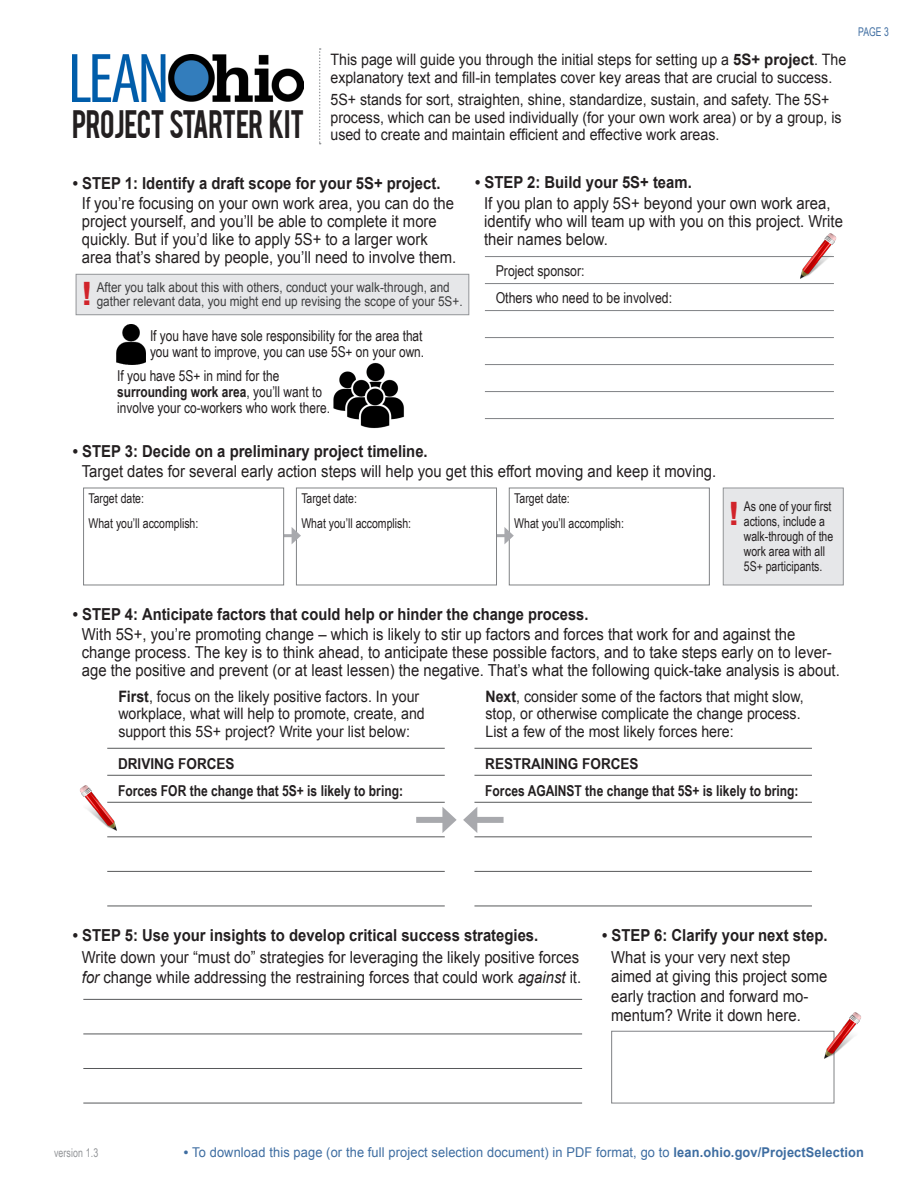
<style>
.page{position:relative;width:918px;height:1188px;background:#fff}
.page>*{position:absolute;margin:0;border:0;box-sizing:border-box;transform-origin:0 0}
.t1{font:700 32.25px "Arial";color:#d1232a;scale:1.15 1}
.t2{font:31.2px "Bebas";letter-spacing:-.03em;color:#231f20;scale:.89 1}
.t3{font:16.5px/18px "Arial";color:#231f20;scale:.9 1}
.t4{font:700 16.5px "Arial";color:#231f20;scale:.9 1}
.t5{font:15.75px/17.2px "Arial";color:#231f20;scale:.9 1}
.t6{font:15px/15.8px "Arial Narrow";color:#231f20}
.t7{font:700 15px/27px "Arial Narrow";color:#231f20;scale:1.1 1}
.t8{font:13.5px/15px "Arial Narrow";color:#231f20;scale:.95 1}
.t9{font:13.5px "Arial";color:#3e3e3f;scale:.87 1}
.t10{font:13.5px "Arial";letter-spacing:.01em;color:#3e6da1;scale:.95 1}
.t11{font:12px "Arial Narrow";letter-spacing:.01em;color:#939598;scale:.9 1}
.t12{font:12px "Arial Narrow";color:#3e6da1;scale:.87 1}
.s1{font-weight:700}
.s2{font-style:italic}
</style>
<div class="page">
<img style="left:73px;top:55px;width:231px;height:46px">
<div style="left:509px;top:488px;width:201px;height:97px;border:1px solid #808285"></div>
<hr style="left:492px;top:534px;width:15px;height:3px;background:#a8a9ad">
<svg style="left:504px;top:527px;width:10px;height:17px"></svg>
<div style="left:296px;top:488px;width:201px;height:97px;background:#fff"></div>
<div style="left:296px;top:488px;width:201px;height:97px;border:1px solid #808285"></div>
<hr style="left:279px;top:534px;width:15px;height:3px;background:#a8a9ad">
<svg style="left:292px;top:527px;width:9px;height:17px"></svg>
<div style="left:83px;top:488px;width:201px;height:97px;border:1px solid #808285"></div>
<hr style="left:485px;top:283px;width:349px;height:1px;background:#808285">
<hr style="left:485px;top:310px;width:349px;height:1px;background:#808285">
<hr style="left:485px;top:337px;width:349px;height:1px;background:#808285">
<hr style="left:485px;top:364px;width:349px;height:1px;background:#808285">
<hr style="left:485px;top:391px;width:349px;height:1px;background:#808285">
<hr style="left:485px;top:418px;width:349px;height:1px;background:#808285">
<hr style="left:485px;top:256px;width:349px;height:1px;background:#808285">
<svg style="left:319px;top:48px;width:2px;height:96px"></svg>
<img style="left:800px;top:233px;width:37px;height:46px">
<hr style="left:107px;top:748px;width:338px;height:1px;background:#57585a">
<hr style="left:107px;top:775px;width:338px;height:1px;background:#57585a">
<hr style="left:107px;top:802px;width:338px;height:1px;background:#57585a">
<hr style="left:107px;top:836px;width:338px;height:1px;background:#57585a">
<hr style="left:107px;top:871px;width:338px;height:1px;background:#57585a">
<hr style="left:107px;top:906px;width:338px;height:1px;background:#57585a">
<hr style="left:474px;top:748px;width:338px;height:1px;background:#57585a">
<hr style="left:474px;top:775px;width:338px;height:1px;background:#57585a">
<hr style="left:474px;top:802px;width:338px;height:1px;background:#57585a">
<hr style="left:474px;top:836px;width:338px;height:1px;background:#57585a">
<hr style="left:474px;top:871px;width:338px;height:1px;background:#57585a">
<hr style="left:474px;top:906px;width:338px;height:1px;background:#57585a">
<div style="left:416px;top:817px;width:32px;height:6px;background:#a8a9ad"></div>
<svg style="left:442px;top:807px;width:15px;height:26px"></svg>
<div style="left:472px;top:817px;width:32px;height:6px;background:#a8a9ad"></div>
<svg style="left:463px;top:807px;width:14px;height:26px"></svg>
<img style="left:80px;top:785px;width:41px;height:46px">
<hr style="left:83px;top:999px;width:499px;height:1px;background:#57585a">
<hr style="left:83px;top:1034px;width:499px;height:1px;background:#57585a">
<hr style="left:83px;top:1068px;width:499px;height:1px;background:#57585a">
<hr style="left:83px;top:1103px;width:499px;height:1px;background:#57585a">
<div style="left:611px;top:1031px;width:223px;height:72px;border:1px solid #808285"></div>
<img style="left:820px;top:1013px;width:41px;height:45px">
<img style="left:333px;top:362px;width:71px;height:66px">
<img style="left:116px;top:325px;width:29px;height:39px">
<div style="left:723px;top:488px;width:120px;height:97px;background:#e6e7e9"></div>
<div style="left:723px;top:488px;width:121px;height:97px;border:1px solid #939598"></div>
<div style="left:76px;top:274px;width:393px;height:41px;background:#e6e7e9"></div>
<div style="left:76px;top:274px;width:393px;height:41px;border:1px solid #939598"></div>
<p class="t5" style="left:330px;top:51px;width:575px">This page will guide you through the initial steps for setting up a <span class="s1">5S+ project</span>. The explanatory text and fill-in templates cover key areas that are crucial to success.</p>
<p class="t5" style="left:330px;top:91px;width:570px">5S+ stands for sort, straighten, shine, standardize, sustain, and safety. The 5S+ process, which can be used individually (for your own work area) or by a group, is used to create and maintain efficient and effective work areas.</p>
<p class="t4" style="left:73px;top:173px;width:410px">• STEP 1: Identify a draft scope for your 5S+ project.</p>
<p class="t3" style="left:82px;top:195px;width:418px">If you’re focusing on your own work area, you can do the project yourself, and you’ll be able to complete it more quickly. But if you’d like to apply 5S+ to a larger work area that’s shared by people, you’ll need to involve them.</p>
<h2 class="t2" style="left:72px;top:101px;width:263px">PROJECT STARTER KIT</h2>
<p class="t4" style="left:475px;top:172px;width:242px">• STEP 2: Build your 5S+ team.</p>
<p class="t3" style="left:484px;top:194px;width:400px">If you plan to apply 5S+ beyond your own work area, identify who will team up with you on this project. Write their names below.</p>
<p class="t6" style="left:496px;top:257px;width:178px;line-height:27px">Project sponsor:<br>Others who need to be involved:</p>
<h1 class="t1" style="left:81px;top:272px;width:12px">!</h1>
<p class="t9" style="left:97px;top:278px;width:407px">After you talk about this with others, conduct your walk-through, and</p>
<p class="t9" style="left:97px;top:292px;width:422px">gather relevant data, you might end up revising the scope of your 5S+.</p>
<p class="t6" style="left:150px;top:328px;width:276px">If you have have sole responsibility for the area that you want to improve, you can use 5S+ on your own.</p>
<p class="t6" style="left:117px;top:368px;width:214px">If you have 5S+ in mind for the <span class="s1">surrounding work area</span>, you’ll want to involve your co-workers who work there.</p>
<p class="t4" style="left:73px;top:440px;width:396px">• STEP 3: Decide on a preliminary project timeline.</p>
<p class="t3" style="left:82px;top:462px;width:706px">Target dates for several early action steps will help you get this effort moving and keep it moving.</p>
<p class="t8" style="left:89px;top:486px;width:117px;line-height:24.8px">Target date:<br>What you’ll accomplish:</p>
<p class="t8" style="left:301px;top:486px;width:117px;line-height:24.8px">Target date:<br>What you’ll accomplish:</p>
<p class="t8" style="left:514px;top:486px;width:117px;line-height:24.8px">Target date:<br>What you’ll accomplish:</p>
<p class="t8" style="left:744px;top:499px;width:96px">As one of your first actions, include a walk-through of the work area with all<br>5S+ participants.</p>
<h1 class="t1" style="left:728px;top:492px;width:12px">!</h1>
<p class="t12" style="left:858px;top:25px;width:37px">PAGE 3</p>
<p class="t4" style="left:73px;top:603px;width:574px">• STEP 4: Anticipate factors that could help or hinder the change process.</p>
<p class="t3" style="left:82px;top:625px;width:844px">With 5S+, you’re promoting change – which is likely to stir up factors and forces that work for and against the change process. The key is to think ahead, to anticipate these possible factors, and to take steps early on to lever&shy;age the positive and prevent (or at least lessen) the negative. That’s what the following quick-take analysis is about.</p>
<p class="t5" style="left:118px;top:688px;width:342px"><span class="s1">First</span>, focus on the likely positive factors. In your workplace, what will help to promote, create, and support this 5S+ project? Write your list below:</p>
<p class="t5" style="left:486px;top:688px;width:355px"><span class="s1">Next</span>, consider some of the factors that might slow, stop, or otherwise complicate the change process.<br>List a few of the most likely forces here:</p>
<p class="t7" style="left:118px;top:750px;width:261px">DRIVING FORCES<br>Forces FOR the change that 5S+ is likely to bring:</p>
<p class="t7" style="left:485px;top:750px;width:286px">RESTRAINING FORCES<br>Forces AGAINST the change that 5S+ is likely to bring:</p>
<p class="t4" style="left:73px;top:925px;width:519px">• STEP 5: Use your insights to develop critical success strategies.</p>
<p class="t3" style="left:82px;top:948px;width:556px;line-height:19.5px">Write down your “must do” strategies for leveraging the likely positive forces <span class="s2">for</span> change while addressing the restraining forces that could work <span class="s2">against</span> it.</p>
<p class="t4" style="left:602px;top:925px;width:252px">• STEP 6: Clarify your next step.</p>
<p class="t3" style="left:611px;top:947px;width:242px;line-height:19.5px">What is your very next step aimed at giving this project some early traction and forward mo&shy;mentum? Write it down here.</p>
<p class="t11" style="left:54px;top:1146px;width:51px">version 1.3</p>
<p class="t10" style="left:184px;top:1144px;width:717px"><span class="s1">•</span> To download this page (or the full project selection document) in PDF format, go to <span class="s1">lean.ohio.gov/ProjectSelection</span></p>
</div>
